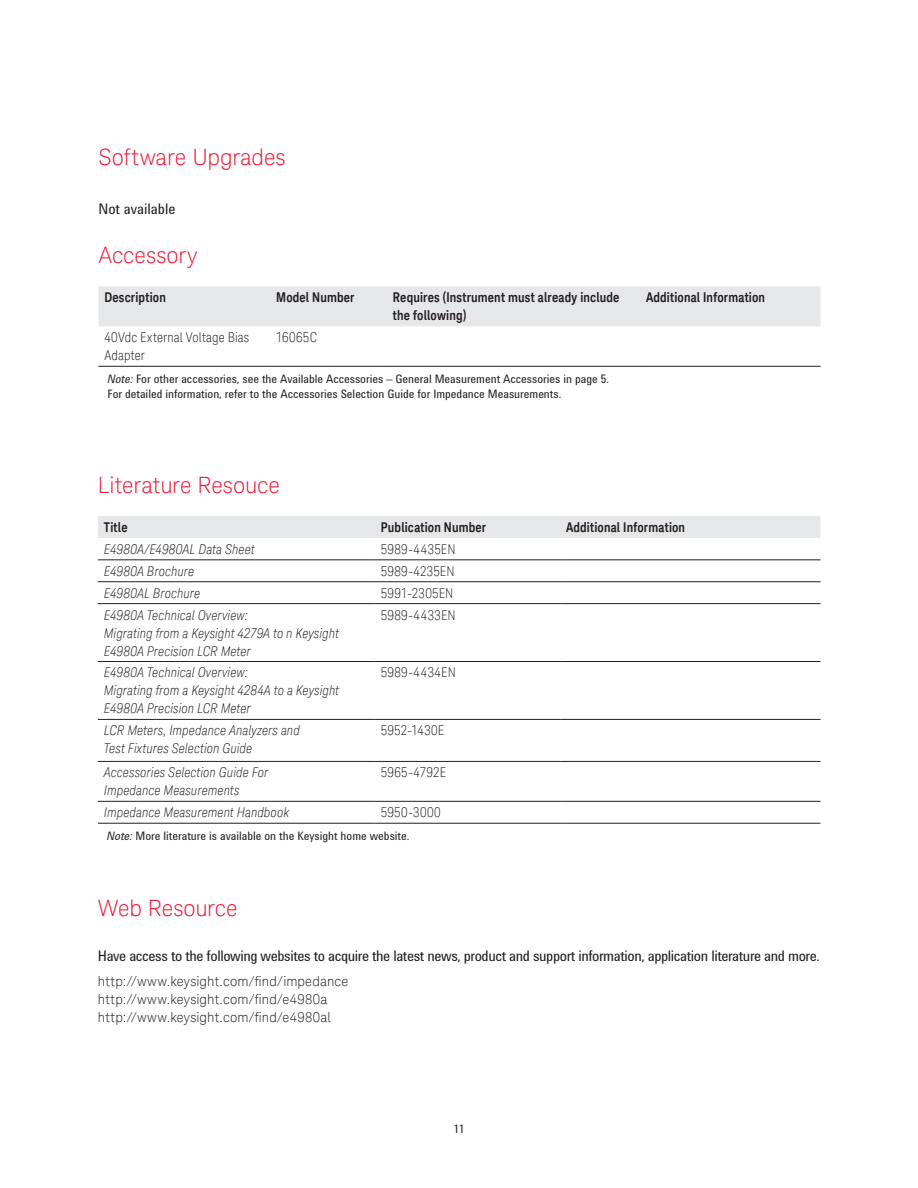
<style>
.page{position:relative;width:918px;height:1188px;background:#fff}
.page>*{position:absolute;margin:0;border:0;box-sizing:border-box;transform-origin:0 0}
.t1{font:300 22.5px "Keysight Sans";color:#ed1a36}
.t2{font:15px "Agilent Condensed CFF";letter-spacing:-.025em;color:#231f20}
.t3{font:15px "Agilent Condensed CFF";color:#231f20}
.t4{font:italic 300 condensed 13.5px/18px "Keysight Sans";letter-spacing:.005em;color:#231f20}
.t5{font:700 13.5px/18px "Keysight Sans Condensed";letter-spacing:.01em;color:#231f20}
.t6{font:300 condensed 13.5px/18px "Keysight Sans";letter-spacing:.02em;color:#231f20}
.t7{font:300 13.5px/18px "Keysight Sans";letter-spacing:.01em;color:#231f20}
.t8{font:12px/14.4px "Agilent Condensed CFF";color:#231f20}
.s1{font-style:italic}
</style>
<div class="page">
<div style="left:98px;top:516px;width:723px;height:22px;background:#e6e7e9"></div>
<hr style="left:98px;top:559px;width:277px;height:1px;background:#231f20">
<hr style="left:375px;top:559px;width:185px;height:1px;background:#231f20">
<hr style="left:560px;top:559px;width:261px;height:1px;background:#231f20">
<hr style="left:98px;top:581px;width:277px;height:1px;background:#231f20">
<hr style="left:375px;top:581px;width:185px;height:1px;background:#231f20">
<hr style="left:560px;top:581px;width:261px;height:1px;background:#231f20">
<hr style="left:98px;top:603px;width:277px;height:1px;background:#231f20">
<hr style="left:375px;top:603px;width:185px;height:1px;background:#231f20">
<hr style="left:560px;top:603px;width:261px;height:1px;background:#231f20">
<hr style="left:98px;top:661px;width:277px;height:1px;background:#231f20">
<hr style="left:375px;top:661px;width:185px;height:1px;background:#231f20">
<hr style="left:560px;top:661px;width:261px;height:1px;background:#231f20">
<hr style="left:98px;top:719px;width:277px;height:1px;background:#231f20">
<hr style="left:375px;top:719px;width:185px;height:1px;background:#231f20">
<hr style="left:560px;top:719px;width:261px;height:1px;background:#231f20">
<hr style="left:98px;top:761px;width:277px;height:1px;background:#231f20">
<hr style="left:375px;top:761px;width:185px;height:1px;background:#231f20">
<hr style="left:560px;top:761px;width:261px;height:1px;background:#231f20">
<hr style="left:98px;top:801px;width:277px;height:1px;background:#231f20">
<hr style="left:375px;top:801px;width:185px;height:1px;background:#231f20">
<hr style="left:560px;top:801px;width:261px;height:1px;background:#231f20">
<hr style="left:98px;top:823px;width:277px;height:1px;background:#231f20">
<hr style="left:375px;top:823px;width:185px;height:1px;background:#231f20">
<hr style="left:560px;top:823px;width:261px;height:1px;background:#231f20">
<div style="left:98px;top:286px;width:723px;height:40px;background:#e6e7e9"></div>
<hr style="left:98px;top:366px;width:172px;height:1px;background:#231f20">
<hr style="left:270px;top:366px;width:117px;height:1px;background:#231f20">
<hr style="left:387px;top:366px;width:253px;height:1px;background:#231f20">
<hr style="left:640px;top:366px;width:181px;height:1px;background:#231f20">
<h1 class="t1" style="left:98px;top:144px;width:189px">Software Upgrades</h1>
<p class="t3" style="left:98px;top:198px;width:79px">Not available</p>
<h1 class="t1" style="left:98px;top:242px;width:101px">Accessory</h1>
<p class="t5" style="left:104px;top:289px;width:63px">Description</p>
<p class="t5" style="left:276px;top:289px;width:80px">Model Number</p>
<p class="t5" style="left:393px;top:289px;width:228px">Requires (Instrument must already include the following)</p>
<p class="t5" style="left:646px;top:289px;width:121px">Additional Information</p>
<p class="t6" style="left:104px;top:328px;width:146px">40Vdc External Voltage Bias<br>Adapter</p>
<p class="t6" style="left:276px;top:328px;width:42px">16065C</p>
<p class="t8" style="left:107px;top:371px;width:503px"><span class="s1">Note:</span> For other accessories, see the Available Accessories – General Measurement Accessories in page 5.<br>For detailed information, refer to the Accessories Selection Guide for Impedance Measurements.</p>
<h1 class="t1" style="left:98px;top:472px;width:184px">Literature Resouce</h1>
<p class="t5" style="left:104px;top:518px;width:25px">Title</p>
<p class="t5" style="left:381px;top:518px;width:107px">Publication Number</p>
<p class="t5" style="left:566px;top:518px;width:121px">Additional Information</p>
<p class="t4" style="left:104px;top:540px;width:152px">E4980A/E4980AL Data Sheet</p>
<p class="t6" style="left:381px;top:540px;width:76px">5989-4435EN</p>
<p class="t4" style="left:104px;top:562px;width:92px">E4980A Brochure</p>
<p class="t6" style="left:381px;top:562px;width:75px">5989-4235EN</p>
<p class="t4" style="left:104px;top:584px;width:98px">E4980AL Brochure</p>
<p class="t6" style="left:381px;top:584px;width:74px">5991-2305EN</p>
<p class="t4" style="left:104px;top:606px;width:237px">E4980A Technical Overview:<br>Migrating from a Keysight 4279A to n Keysight<br>E4980A Precision LCR Meter</p>
<p class="t6" style="left:381px;top:606px;width:76px">5989-4433EN</p>
<p class="t4" style="left:104px;top:664px;width:237px">E4980A Technical Overview:<br>Migrating from a Keysight 4284A to a Keysight<br>E4980A Precision LCR Meter</p>
<p class="t6" style="left:381px;top:664px;width:77px">5989-4434EN</p>
<p class="t4" style="left:104px;top:721px;width:197px">LCR Meters, Impedance Analyzers and<br>Test Fixtures Selection Guide</p>
<p class="t6" style="left:381px;top:721px;width:65px">5952-1430E</p>
<p class="t4" style="left:104px;top:764px;width:166px">Accessories Selection Guide For<br>Impedance Measurements</p>
<p class="t6" style="left:381px;top:764px;width:67px">5965-4792E</p>
<p class="t4" style="left:104px;top:803px;width:187px">Impedance Measurement Handbook</p>
<p class="t6" style="left:381px;top:803px;width:61px">5950-3000</p>
<p class="t8" style="left:107px;top:828px;width:304px"><span class="s1">Note:</span> More literature is available on the Keysight home website.</p>
<h1 class="t1" style="left:98px;top:895px;width:141px">Web Resource</h1>
<p class="t2" style="left:98px;top:945px;width:723px">Have access to the following websites to acquire the latest news, product and support information, application literature and more.</p>
<p class="t7" style="left:98px;top:972px;width:252px">http://www.keysight.com/find/impedance http://www.keysight.com/find/e4980a http://www.keysight.com/find/e4980al</p>
<p class="t8" style="left:454px;top:1121px;width:12px">11</p>
</div>
